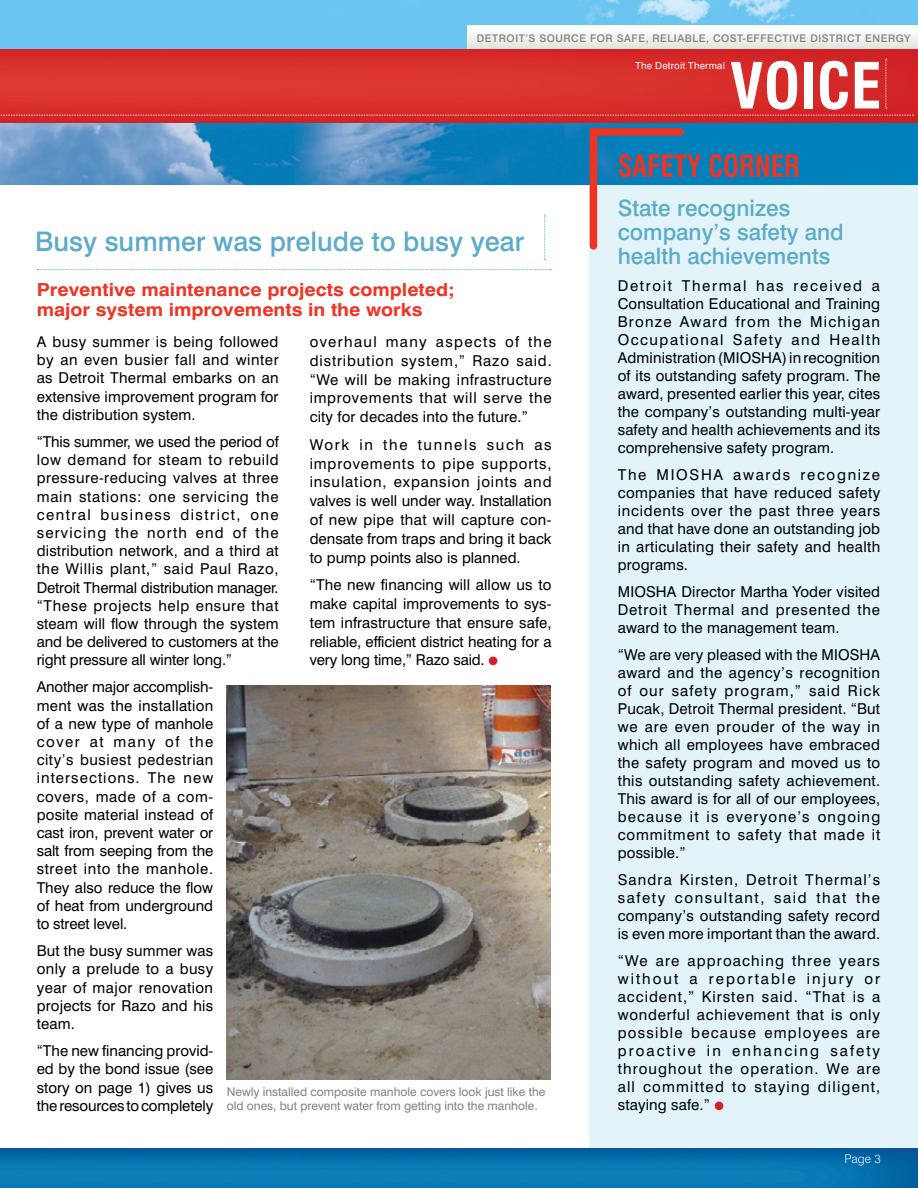
<style>
.page{position:relative;width:918px;height:1188px;background:#fff}
.page>*{position:absolute;margin:0;border:0;box-sizing:border-box;transform-origin:0 0}
.t1{font:700 condensed 61.95px "Swiss 721 BT";color:#fff}
.t2{font:700 condensed 30px "Swiss 721 BT";color:#ee3524;scale:.9 1}
.t3{font:500 27px "Swiss 721 BT";color:#5cabc8}
.t4{font:500 22.5px/24px "Swiss 721 BT";color:#5cabc8}
.t5{font:700 18px/19.5px "Swiss 721 BT";color:#ee3524;scale:1.1 1}
.t6{font:15px/18px "Swiss 721 BT";letter-spacing:.01em;color:#000;text-align:justify}
.t7{font:12px/14.4px "Swiss 721 BT";color:#81827e}
.t8{font:300 12px "Swiss 721 BT";color:#e2f4f9}
.t9{font:500 10.5px "Swiss 721 BT";letter-spacing:.05em;color:#81827e}
.t10{font:9.75px "Swiss 721 BT";letter-spacing:.02em;color:#fff}
.s1{color:#d2232a}
</style>
<div class="page">
<div style="left:590px;top:181px;width:328px;height:971px;background:#e2f4f9"></div>
<img style="left:0;top:0;width:918px;height:184px">
<svg style="left:467px;top:25px;width:451px;height:24px"></svg>
<div style="left:617px;top:118px;width:301px;height:66px;background:#0081bb"></div>
<img style="left:0;top:49px;width:918px;height:74px">
<svg style="left:0;top:115px;width:914px;height:1px"></svg>
<svg style="left:885px;top:59px;width:2px;height:50px"></svg>
<img style="left:0;top:1149px;width:918px;height:39px">
<svg style="left:586px;top:124px;width:102px;height:130px"></svg>
<svg style="left:37px;top:269px;width:514px;height:1px"></svg>
<svg style="left:544px;top:215px;width:2px;height:45px"></svg>
<img style="left:227px;top:685px;width:323px;height:395px">
<p class="t9" style="left:477px;top:32px;width:435px">DETROIT’S SOURCE FOR SAFE, RELIABLE, COST-EFFECTIVE DISTRICT ENERGY</p>
<p class="t10" style="left:635px;top:59px;width:91px">The Detroit Thermal</p>
<h1 class="t1" style="left:730px;top:49px;width:153px">VOICE</h1>
<h3 class="t3" style="left:35px;top:225px;width:491px">Busy summer was prelude to busy year</h3>
<p class="t5" style="left:37px;top:280px;width:381px">Preventive maintenance projects completed; major system improvements in the works</p>
<p class="t6" style="left:37px;top:332px;width:243px">A busy summer is being followed by an even busier fall and winter as Detroit Thermal embarks on an extensive improvement program for the distribution system.</p>
<p class="t6" style="left:37px;top:432px;width:244px">“This summer, we used the period of low demand for steam to rebuild pressure-reducing valves at three main stations: one servicing the central business district, one servicing the north end of the distribution network, and a third at the Willis plant,” said Paul Razo, Detroit Thermal distribution manager. “These projects help ensure that steam will flow through the system and be delivered to customers at the right pressure all winter long.”</p>
<p class="t6" style="left:37px;top:678px;width:178px">Another major accomplish&shy;ment was the installation of a new type of manhole cover at many of the city’s busiest pedestrian intersections. The new covers, made of a com&shy;posite material instead of cast iron, prevent water or salt from seeping from the street into the manhole.<br>They also reduce the flow of heat from underground to street level.</p>
<p class="t6" style="left:37px;top:942px;width:178px">But the busy summer was only a prelude to a busy year of major renovation projects for Razo and his team.</p>
<p class="t6" style="left:37px;top:1042px;width:178px">“The new financing provid&shy;ed by the bond issue (see story on page 1) gives us the resources to completely</p>
<p class="t6" style="left:310px;top:332px;width:244px;line-height:18.8px">overhaul many aspects of the distribution system,” Razo said. “We will be making infrastructure improvements that will serve the city for decades into the future.”</p>
<p class="t6" style="left:310px;top:435px;width:243px;line-height:18.8px">Work in the tunnels such as improvements to pipe supports, insulation, expansion joints and valves is well under way. Installation of new pipe that will capture con&shy;densate from traps and bring it back to pump points also is planned.</p>
<p class="t6" style="left:310px;top:576px;width:243px;line-height:18.8px">“The new financing will allow us to make capital improvements to sys&shy;tem infrastructure that ensure safe, reliable, efficient district heating for a very long time,” Razo said. <span class="s1">●</span></p>
<p class="t7" style="left:227px;top:1084px;width:320px">Newly installed composite manhole covers look just like the old ones, but prevent water from getting into the manhole.</p>
<h2 class="t2" style="left:618px;top:148px;width:204px">SAFETY CORNER</h2>
<h3 class="t4" style="left:618px;top:196px;width:228px">State recognizes company’s safety and health achievements</h3>
<p class="t6" style="left:618px;top:277px;width:264px">Detroit Thermal has received a Consultation Educational and Training Bronze Award from the Michigan Occupational Safety and Health Administration (MIOSHA) in recognition of its outstanding safety program. The award, presented earlier this year, cites the company’s outstanding multi-year safety and health achievements and its comprehensive safety program.</p>
<p class="t6" style="left:618px;top:466px;width:264px">The MIOSHA awards recognize companies that have reduced safety incidents over the past three years and that have done an outstanding job in articulating their safety and health programs.</p>
<p class="t6" style="left:618px;top:583px;width:264px">MIOSHA Director Martha Yoder visited Detroit Thermal and presented the award to the management team.</p>
<p class="t6" style="left:618px;top:646px;width:264px">“We are very pleased with the MIOSHA award and the agency’s recognition of our safety program,” said Rick Pucak, Detroit Thermal president. “But we are even prouder of the way in which all employees have embraced the safety program and moved us to this outstanding safety achievement.<br>This award is for all of our employees, because it is everyone’s ongoing commitment to safety that made it possible.”</p>
<p class="t6" style="left:618px;top:871px;width:264px">Sandra Kirsten, Detroit Thermal’s safety consultant, said that the company’s outstanding safety record is even more important than the award.</p>
<p class="t6" style="left:618px;top:952px;width:264px">“We are approaching three years without a reportable injury or accident,” Kirsten said. “That is a wonderful achievement that is only possible because employees are proactive in enhancing safety throughout the operation. We are all committed to staying diligent, staying safe.” <span class="s1">●</span></p>
<p class="t8" style="left:844px;top:1152px;width:38px">Page 3</p>
</div>
